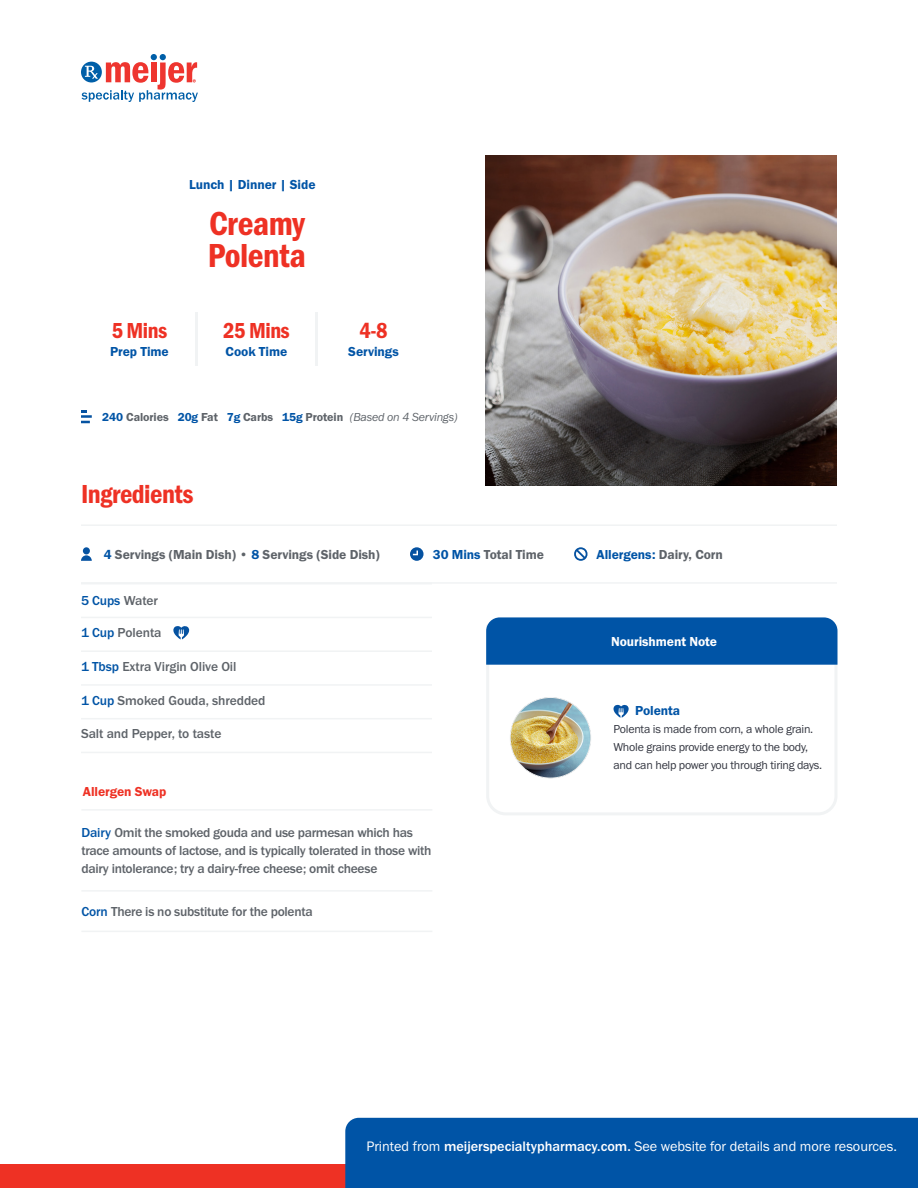
<style>
.page{position:relative;width:918px;height:1188px;background:#fff}
.page>*{position:absolute;margin:0;border:0;box-sizing:border-box;transform-origin:0 0}
.t1{font:34.5px/31.5px "Franklin Gothic URW Con Dem";letter-spacing:-.015em;color:#ee3124}
.t2{font:27px "Franklin Gothic URW Con Dem";letter-spacing:-.02em;color:#ee3124}
.t3{font:22.5px "Franklin Gothic URW Con Dem";letter-spacing:-.02em;color:#ee3124}
.t4{font:14.25px "Franklin Gothic URW Boo";color:#fff}
.t5{font:500 13.5px/18px "Franklin Gothic URW";letter-spacing:-.02em;color:#5e6369}
.t6{font:13.5px "Franklin Gothic URW Dem";letter-spacing:-.005em;color:#0054a6}
.t7{font:13.5px "Franklin Gothic URW Dem";letter-spacing:-.005em;color:#5e6369}
.t8{font:13.5px "Franklin Gothic URW Dem";letter-spacing:-.005em;color:#fff}
.t9{font:13.5px "Franklin Gothic URW Dem";letter-spacing:-.005em;color:#ee3124}
.t10{font:500 13.5px "Franklin Gothic URW";letter-spacing:-.005em;color:#0054a6}
.t11{font:12px/18px "Franklin Gothic URW Boo";letter-spacing:-.02em;color:#343741}
.t12{font:12px "Franklin Gothic URW Dem";letter-spacing:-.005em;color:#5e6369}
.s1{color:#0054a6}
.s2{font-family:"Franklin Gothic URW Boo Ita"}
.s3{color:#5e6369}
.s4{font-family:"Franklin Gothic URW";font-weight:500}
</style>
<div class="page">
<svg style="left:82px;top:54px;width:116px;height:48px"></svg>
<div style="left:0;top:1164px;width:918px;height:24px;background:#ee3124"></div>
<div style="left:345px;top:1118px;width:573px;height:70px;background:#0054a6"></div>
<hr style="left:81px;top:931px;width:351px;height:1px;background:#f1f3f4">
<hr style="left:81px;top:890px;width:351px;height:2px;background:#f1f3f4">
<hr style="left:81px;top:809px;width:351px;height:2px;background:#f1f3f4">
<hr style="left:315px;top:312px;width:2px;height:54px;background:#f1f3f4">
<hr style="left:196px;top:312px;width:2px;height:54px;background:#f1f3f4">
<hr style="left:81px;top:582px;width:756px;height:2px;background:#f1f3f4">
<hr style="left:81px;top:524px;width:756px;height:2px;background:#f1f3f4">
<hr style="left:81px;top:718px;width:351px;height:1px;background:#f1f3f4">
<hr style="left:81px;top:684px;width:351px;height:2px;background:#f1f3f4">
<hr style="left:81px;top:650px;width:351px;height:2px;background:#f1f3f4">
<hr style="left:81px;top:617px;width:351px;height:1px;background:#f1f3f4">
<hr style="left:81px;top:752px;width:351px;height:1px;background:#f1f3f4">
<svg style="left:81px;top:410px;width:11px;height:13px"></svg>
<img style="left:486px;top:156px;width:351px;height:329px">
<div style="left:83px;top:547px;width:7px;height:7px;background:#0552a1;border-radius:50%"></div>
<svg style="left:81px;top:555px;width:11px;height:6px"></svg>
<svg style="left:410px;top:547px;width:14px;height:14px"></svg>
<svg style="left:574px;top:547px;width:14px;height:14px"></svg>
<svg style="left:173px;top:626px;width:16px;height:14px"></svg>
<svg style="left:486px;top:627px;width:352px;height:188px"></svg>
<div style="left:486px;top:617px;width:351px;height:48px;background:#0054a6"></div>
<svg style="left:613px;top:705px;width:16px;height:13px"></svg>
<img style="left:510px;top:697px;width:81px;height:81px;border-radius:40px">
<div style="left:510px;top:697px;width:81px;height:81px;border:1px solid #f1f3f4;border-radius:50%"></div>
<h1 class="t6" style="left:189px;top:176px;width:128px">Lunch | Dinner | Side</h1>
<p class="t3" style="left:112px;top:315px;width:57px">5 Mins</p>
<p class="t6" style="left:110px;top:343px;width:60px">Prep Time</p>
<h1 class="t1" style="left:208px;top:206px;width:100px">Creamy<br>Polenta</h1>
<p class="t3" style="left:223px;top:315px;width:68px">25 Mins</p>
<p class="t6" style="left:226px;top:343px;width:63px">Cook Time</p>
<p class="t3" style="left:359px;top:315px;width:30px">4-8</p>
<p class="t6" style="left:348px;top:343px;width:52px">Servings</p>
<p class="t12" style="left:102px;top:410px;width:357px"><span class="s1">240</span> Calories <span class="s1">20g</span> Fat <span class="s1">7g</span> Carbs <span class="s1">15g</span> Protein <span class="s2">(Based on 4 Servings)</span></p>
<p class="t2" style="left:81px;top:476px;width:114px">Ingredients</p>
<p class="t7" style="left:104px;top:546px;width:277px"><span class="s1">4</span> Servings (Main Dish) • <span class="s1">8</span> Servings (Side Dish)</p>
<p class="t7" style="left:433px;top:546px;width:113px"><span class="s1">30 Mins</span> Total Time</p>
<p class="t6" style="left:597px;top:546px;width:128px">Allergens: <span class="s3">Dairy, Corn</span></p>
<p class="t10" style="left:81px;top:592px;width:78px">5 Cups <span class="s3">Water</span></p>
<p class="t5" style="left:81px;top:624px;width:82px"><span class="s1">1 Cup</span> Polenta</p>
<p class="t5" style="left:81px;top:657px;width:157px"><span class="s1">1 Tbsp</span> Extra Virgin Olive Oil</p>
<p class="t5" style="left:81px;top:691px;width:186px"><span class="s1">1 Cup</span> Smoked Gouda, shredded</p>
<p class="t5" style="left:81px;top:725px;width:142px">Salt and Pepper, to taste</p>
<p class="t8" style="left:611px;top:633px;width:107px">Nourishment Note</p>
<p class="t6" style="left:635px;top:702px;width:47px">Polenta</p>
<p class="t11" style="left:614px;top:720px;width:210px">Polenta is made from corn, a whole grain.<br>Whole grains provide energy to the body, and can help power you through tiring days.</p>
<p class="t9" style="left:83px;top:783px;width:85px">Allergen Swap</p>
<p class="t5" style="left:81px;top:823px;width:352px"><span class="s1">Dairy</span> Omit the smoked gouda and use parmesan which has trace amounts of lactose, and is typically tolerated in those with dairy intolerance; try a dairy-free cheese; omit cheese</p>
<p class="t5" style="left:81px;top:902px;width:233px"><span class="s1">Corn</span> There is no substitute for the polenta</p>
<p class="t4" style="left:366px;top:1137px;width:532px">Printed from <span class="s4">meijerspecialtypharmacy.com.</span> See website for details and more resources.</p>
</div>
